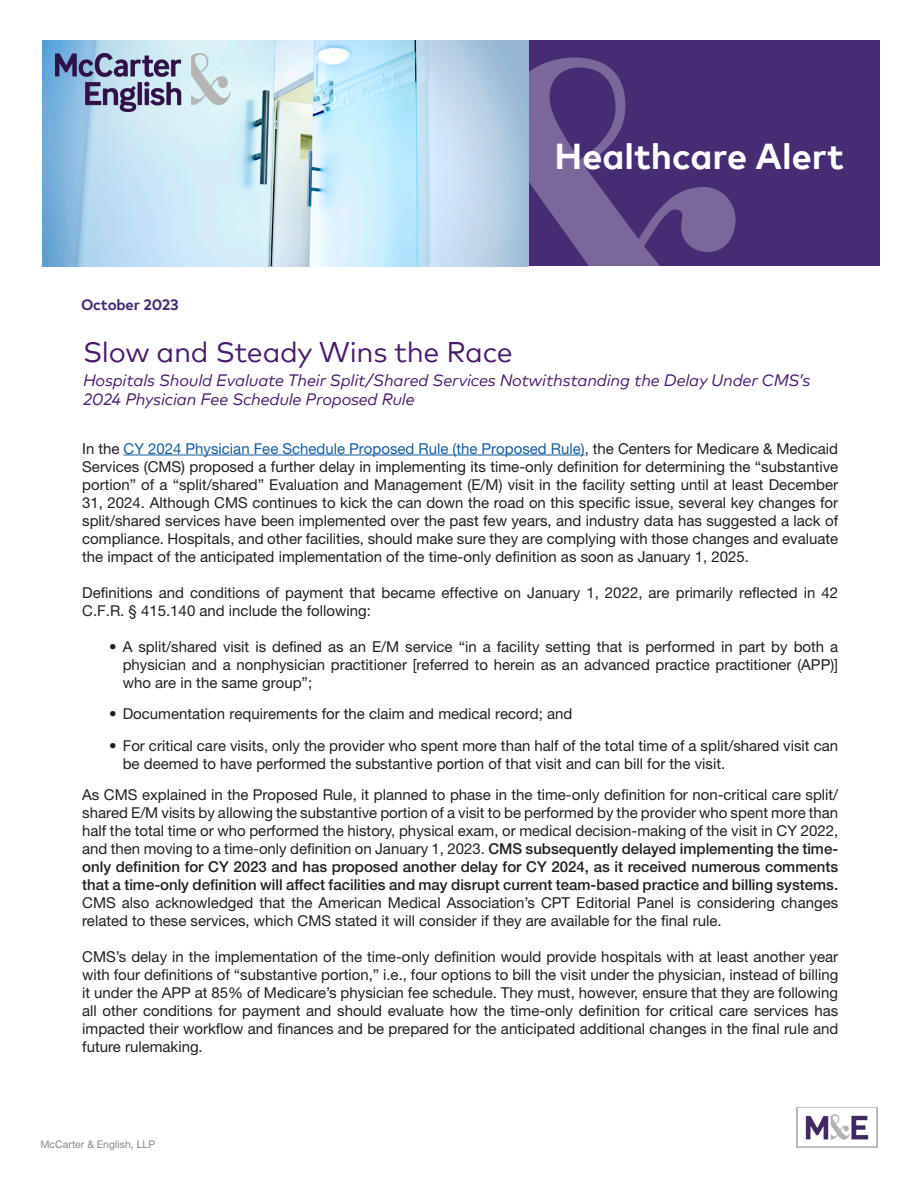
<style>
.page{position:relative;width:918px;height:1188px;background:#fff}
.page>*{position:absolute;margin:0;border:0;box-sizing:border-box;transform-origin:0 0}
.t1{font:700 36px "Mark Pro";color:#fff}
.Main_-_Headline_-_Large{font:28.5px "Mark Pro";letter-spacing:-.01em;color:#471a6b}
.Main_-_Headline_-_Large-2{font:italic 16.5px/19.8px "Mark Pro";letter-spacing:-.01em;color:#471a6b}
.Body_Text{font:15px/18px "Helvetica Neue LT Std";color:#231f20;text-align:justify}
.t2{font:15px/18px "Helvetica Neue LT Pro";color:#231f20;text-align:justify}
.Main_-_Headline_-_Large-3{font:700 15px "Mark Pro";letter-spacing:-.01em;color:#452c73}
.Body_Text-2{font:10.5px "Helvetica Neue LT Std";color:#85898d}
.s1{color:#175d9e}
.s2{font-weight:500}
</style>
<div class="page">
<div style="left:528px;top:40px;width:352px;height:226px;background:#452c73"></div>
<svg style="left:527px;top:58px;width:209px;height:209px"></svg>
<img style="left:43px;top:40px;width:485px;height:226px">
<hr style="left:124px;top:455px;width:461px;height:1px;background:#175d9e">
<img style="left:55px;top:54px;width:176px;height:57px">
<img style="left:796px;top:1107px;width:82px;height:41px">
<p class="Main_-_Headline_-_Large-3" style="left:81px;top:293px;width:99px">October 2023</p>
<p class="t1" style="left:555px;top:129px;width:291px">Healthcare Alert</p>
<p class="Main_-_Headline_-_Large" style="left:83px;top:330px;width:431px">Slow and Steady Wins the Race</p>
<p class="Main_-_Headline_-_Large-2" style="left:83px;top:369px;width:729px">Hospitals Should Evaluate Their Split/Shared Services Notwithstanding the Delay Under CMS’s<br>2024 Physician Fee Schedule Proposed Rule</p>
<p class="Body_Text" style="left:82px;top:439px;width:758px">In the <span class="s1">CY 2024 Physician Fee Schedule Proposed Rule (the Proposed Rule)</span>, the Centers for Medicare &amp; Medicaid Services (CMS) proposed a further delay in implementing its time-only definition for determining the “substantive portion” of a “split/shared” Evaluation and Management (E/M) visit in the facility setting until at least December 31, 2024. Although CMS continues to kick the can down the road on this specific issue, several key changes for split/shared services have been implemented over the past few years, and industry data has suggested a lack of compliance. Hospitals, and other facilities, should make sure they are complying with those changes and evaluate the impact of the anticipated implementation of the time-only definition as soon as January 1, 2025.</p>
<p class="Body_Text" style="left:82px;top:583px;width:757px">Definitions and conditions of payment that became effective on January 1, 2022, are primarily reflected in 42<br>C.F.R. § 415.140 and include the following:</p>
<p class="t2" style="left:123px;top:637px;width:717px;text-indent:-14px">• A split/shared visit is defined as an E/M service “in a facility setting that is performed in part by both a physician and a nonphysician practitioner [referred to herein as an advanced practice practitioner (APP)] who are in the same group”;</p>
<p class="t2" style="left:109px;top:704px;width:465px">• Documentation requirements for the claim and medical record; and</p>
<p class="t2" style="left:123px;top:736px;width:717px;text-indent:-14px">• For critical care visits, only the provider who spent more than half of the total time of a split/shared visit can be deemed to have performed the substantive portion of that visit and can bill for the visit.</p>
<p class="Body_Text" style="left:82px;top:785px;width:758px">As CMS explained in the Proposed Rule, it planned to phase in the time-only definition for non-critical care split/ shared E/M visits by allowing the substantive portion of a visit to be performed by the provider who spent more than half the total time or who performed the history, physical exam, or medical decision-making of the visit in CY 2022, and then moving to a time-only definition on January 1, 2023. <span class="s2">CMS subsequently delayed implementing the time&shy;only definition for CY 2023 and has proposed another delay for CY 2024, as it received numerous comments that a time-only definition will affect facilities and may disrupt current team-based practice and billing systems.<br></span>CMS also acknowledged that the American Medical Association’s CPT Editorial Panel is considering changes related to these services, which CMS stated it will consider if they are available for the final rule.</p>
<p class="Body_Text" style="left:82px;top:947px;width:758px">CMS’s delay in the implementation of the time-only definition would provide hospitals with at least another year with four definitions of “substantive portion,” i.e., four options to bill the visit under the physician, instead of billing it under the APP at 85% of Medicare’s physician fee schedule. They must, however, ensure that they are following all other conditions for payment and should evaluate how the time-only definition for critical care services has impacted their workflow and finances and be prepared for the anticipated additional changes in the final rule and future rulemaking.</p>
<p class="Body_Text-2" style="left:40px;top:1138px;width:116px">McCarter &amp; English, LLP</p>
</div>
